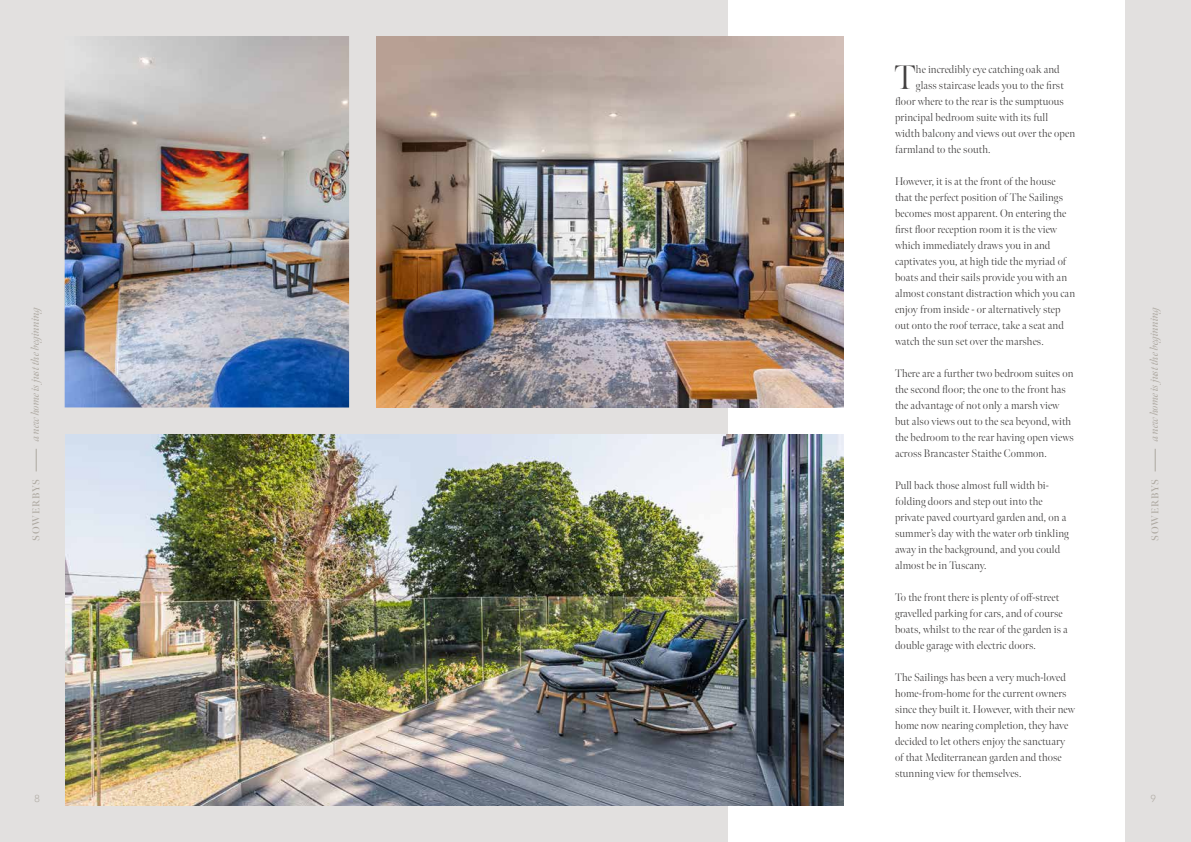
<style>
.page{position:relative;width:1191px;height:842px;background:#fff}
.page>*{position:absolute;margin:0;border:0;box-sizing:border-box;transform-origin:0 0}
.t1{font:300 34px "Meno Banner";color:#434141}
.t2{font:300 11px/16px "Meno Banner";letter-spacing:.01em;color:#434141}
.t3{font:italic 11px "Meno Banner";letter-spacing:-.01em;color:#ada8a0}
.t4{font:600 10px "Meno Banner";letter-spacing:.08em;color:#ada8a0}
.t5{font:300 10px "Quasimoda";color:#ada8a0}
</style>
<div class="page">
<div style="left:0;top:0;width:595px;height:842px;background:#e2e0df"></div>
<div style="left:595px;top:0;width:596px;height:842px;background:#e2e0df"></div>
<svg style="left:36px;top:449px;width:1px;height:22px"></svg>
<svg style="left:1155px;top:449px;width:1px;height:22px"></svg>
<div style="left:728px;top:0;width:396px;height:842px;background:#fff"></div>
<img style="left:376px;top:36px;width:468px;height:371px">
<img style="left:65px;top:434px;width:779px;height:372px">
<img style="left:65px;top:36px;width:284px;height:371px">
<h1 class="t1" style="left:894px;top:57px;width:23px">T</h1>
<p class="t2" style="left:916px;top:62px;width:145px">he incredibly eye catching oak and</p>
<p class="t2" style="left:916px;top:78px;width:149px">glass staircase leads you to the first</p>
<p class="t2" style="left:895px;top:94px;width:170px">floor where to the rear is the sumptuous</p>
<p class="t2" style="left:895px;top:110px;width:155px">principal bedroom suite with its full</p>
<p class="t2" style="left:895px;top:126px;width:182px">width balcony and views out over the open</p>
<p class="t2" style="left:895px;top:142px;width:97px">farmland to the south.</p>
<p class="t2" style="left:895px;top:174px;width:181px">However, it is at the front of the house that the perfect position of The Sailings becomes most apparent. On entering the first floor reception room it is the view which immediately draws you in and captivates you, at high tide the myriad of boats and their sails provide you with an almost constant distraction which you can enjoy from inside - or alternatively step out onto the roof terrace, take a seat and watch the sun set over the marshes.</p>
<p class="t2" style="left:895px;top:366px;width:180px">There are a further two bedroom suites on the second floor; the one to the front has the advantage of not only a marsh view but also views out to the sea beyond, with the bedroom to the rear having open views across Brancaster Staithe Common.</p>
<p class="t2" style="left:895px;top:478px;width:175px">Pull back those almost full width bi&shy;folding doors and step out into the private paved courtyard garden and, on a summer’s day with the water orb tinkling away in the background, and you could almost be in Tuscany.</p>
<p class="t2" style="left:895px;top:590px;width:174px">To the front there is plenty of off-street gravelled parking for cars, and of course boats, whilst to the rear of the garden is a double garage with electric doors.</p>
<p class="t2" style="left:895px;top:670px;width:181px">The Sailings has been a very much-loved home-from-home for the current owners since they built it. However, with their new home now nearing completion, they have decided to let others enjoy the sanctuary of that Mediterranean garden and those stunning view for themselves.</p>
<p class="t3" style="left:29px;top:441px;width:138px;rotate:-90deg">a new home is just the beginning</p>
<p class="t3" style="left:1147px;top:441px;width:138px;rotate:-90deg">a new home is just the beginning</p>
<p class="t4" style="left:30px;top:541px;width:63px;rotate:-90deg">SOWERBYS</p>
<p class="t4" style="left:1149px;top:541px;width:63px;rotate:-90deg">SOWERBYS</p>
<p class="t5" style="left:35px;top:791px;width:7px">8</p>
<p class="t5" style="left:1150px;top:791px;width:7px">9</p>
</div>
